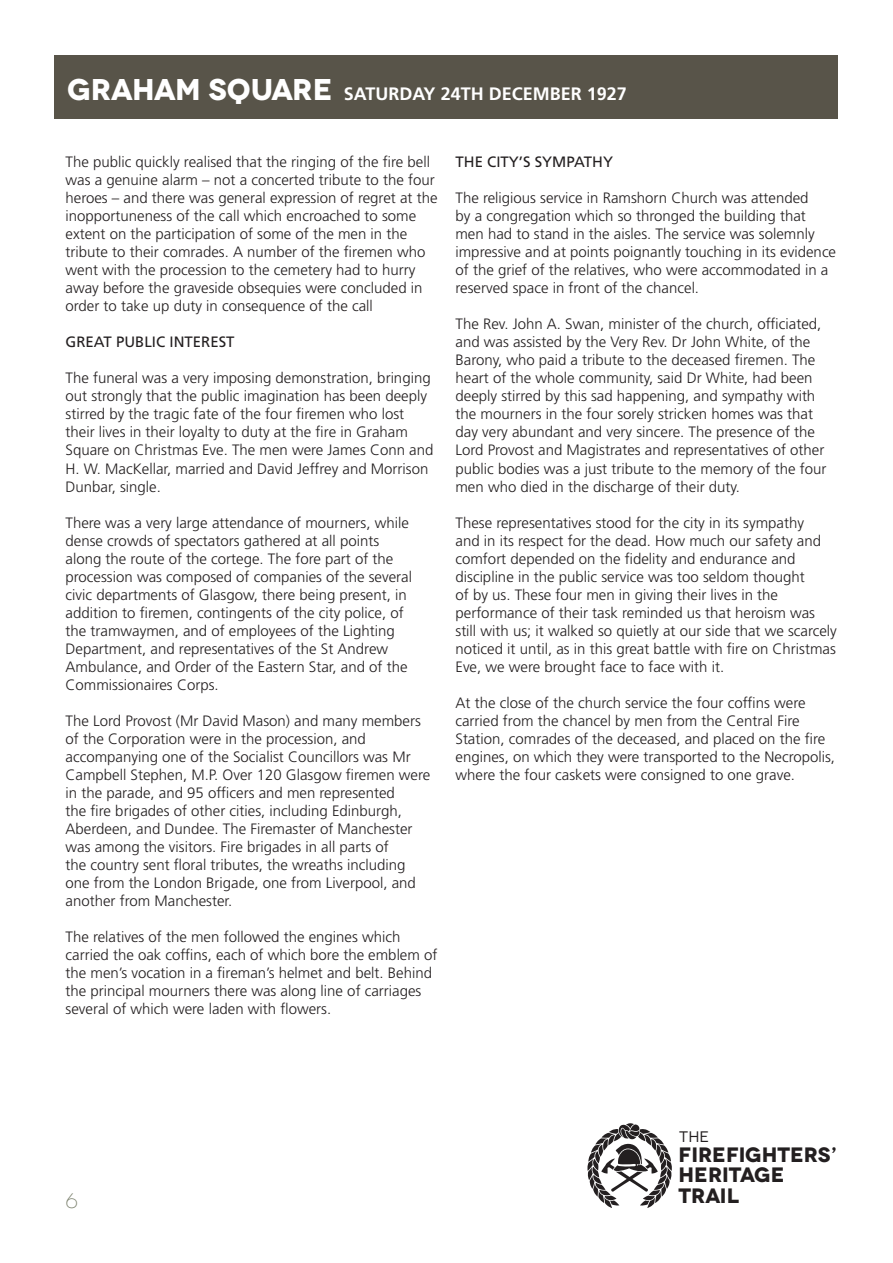
<style>
.page{position:relative;width:893px;height:1263px;background:#fff}
.page>*{position:absolute;margin:0;border:0;box-sizing:border-box;transform-origin:0 0}
.t1{font:300 21px "Novecentowide";color:#787e6a}
.t2{font:700 20.85px/20.2px "Novecentowide";color:#231f20}
.Paragraph_Style_1{font:700 18px "Frutiger LT Std";color:#fff}
.t3{font:15.3px "Novecentowide";color:#231f20}
.t4{font:300 15px/18px "Frutiger LT Std";color:#231f20}
.t5{font:15px "Frutiger LT Std";color:#231f20}
.s1{font-family:"Novecentowide";font-size:30px}
</style>
<div class="page">
<svg style="left:587px;top:1123px;width:85px;height:85px"></svg>
<div style="left:54px;top:55px;width:783px;height:64px;background:#585449"></div>
<p class="Paragraph_Style_1" style="left:67px;top:83px;width:561px"><span class="s1">GRAHAM SQUARE</span> SATURDAY 24TH DECEMBER 1927</p>
<p class="t4" style="left:66px;top:153px;width:373px">The public quickly realised that the ringing of the fire bell was a genuine alarm – not a concerted tribute to the four heroes – and there was general expression of regret at the inopportuneness of the call which encroached to some extent on the participation of some of the men in the tribute to their comrades. A number of the firemen who went with the procession to the cemetery had to hurry away before the graveside obsequies were concluded in order to take up duty in consequence of the call</p>
<p class="t5" style="left:66px;top:333px;width:170px">GREAT PUBLIC INTEREST</p>
<p class="t4" style="left:66px;top:369px;width:369px">The funeral was a very imposing demonstration, bringing out strongly that the public imagination has been deeply stirred by the tragic fate of the four firemen who lost their lives in their loyalty to duty at the fire in Graham Square on Christmas Eve. The men were James Conn and H. W. MacKellar, married and David Jeffrey and Morrison Dunbar, single.</p>
<p class="t4" style="left:66px;top:513px;width:348px">There was a very large attendance of mourners, while dense crowds of spectators gathered at all points along the route of the cortege. The fore part of the procession was composed of companies of the several civic departments of Glasgow, there being present, in addition to firemen, contingents of the city police, of the tramwaymen, and of employees of the Lighting Department, and representatives of the St Andrew Ambulance, and Order of the Eastern Star, and of the Commissionaires Corps.</p>
<p class="t4" style="left:66px;top:711px;width:366px">The Lord Provost (Mr David Mason) and many members of the Corporation were in the procession, and accompanying one of the Socialist Councillors was Mr Campbell Stephen, M.P. Over 120 Glasgow firemen were in the parade, and 95 officers and men represented<br>the fire brigades of other cities, including Edinburgh, Aberdeen, and Dundee. The Firemaster of Manchester was among the visitors. Fire brigades in all parts of<br>the country sent floral tributes, the wreaths including one from the London Brigade, one from Liverpool, and another from Manchester.</p>
<p class="t4" style="left:66px;top:927px;width:373px">The relatives of the men followed the engines which carried the oak coffins, each of which bore the emblem of the men’s vocation in a fireman’s helmet and belt. Behind the principal mourners there was along line of carriages several of which were laden with flowers.</p>
<p class="t5" style="left:455px;top:153px;width:159px">THE CITY’S SYMPATHY</p>
<p class="t4" style="left:455px;top:189px;width:382px">The religious service in Ramshorn Church was attended<br>by a congregation which so thronged the building that men had to stand in the aisles. The service was solemnly impressive and at points poignantly touching in its evidence of the grief of the relatives, who were accommodated in a reserved space in front of the chancel.</p>
<p class="t4" style="left:455px;top:315px;width:372px">The Rev. John A. Swan, minister of the church, officiated, and was assisted by the Very Rev. Dr John White, of the Barony, who paid a tribute to the deceased firemen. The heart of the whole community, said Dr White, had been deeply stirred by this sad happening, and sympathy with the mourners in the four sorely stricken homes was that day very abundant and very sincere. The presence of the Lord Provost and Magistrates and representatives of other public bodies was a just tribute to the memory of the four men who died in the discharge of their duty.</p>
<p class="t4" style="left:455px;top:513px;width:383px">These representatives stood for the city in its sympathy<br>and in its respect for the dead. How much our safety and comfort depended on the fidelity and endurance and discipline in the public service was too seldom thought<br>of by us. These four men in giving their lives in the performance of their task reminded us that heroism was still with us; it walked so quietly at our side that we scarcely noticed it until, as in this great battle with fire on Christmas Eve, we were brought face to face with it.</p>
<p class="t4" style="left:455px;top:693px;width:381px">At the close of the church service the four coffins were carried from the chancel by men from the Central Fire Station, comrades of the deceased, and placed on the fire engines, on which they were transported to the Necropolis, where the four caskets were consigned to one grave.</p>
<p class="t1" style="left:66px;top:1188px;width:14px">6</p>
<p class="t3" style="left:679px;top:1127px;width:31px">THE</p>
<h2 class="t2" style="left:679px;top:1145px;width:160px">FIREFIGHTERS’<br>HERITAGE<br>TRAIL</h2>
</div>
